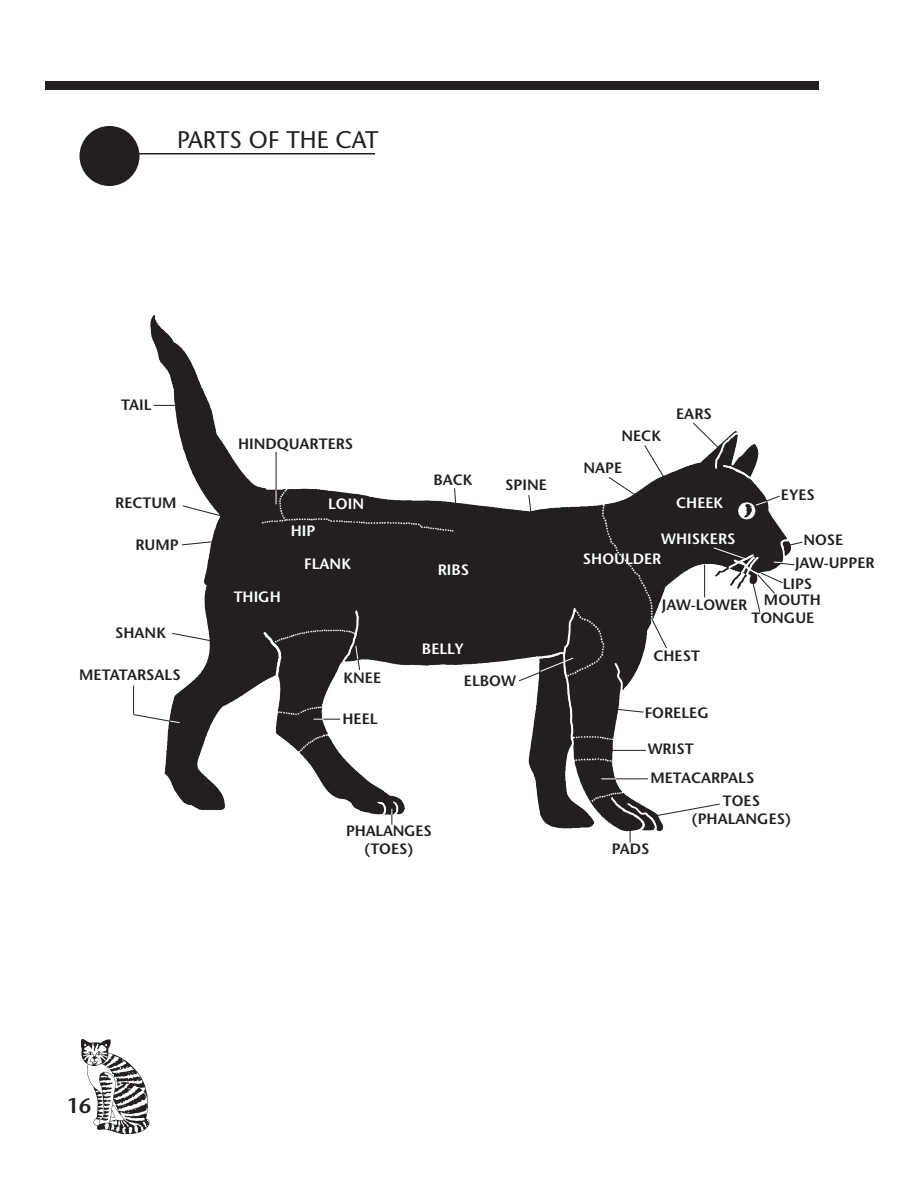
<style>
.page{position:relative;width:918px;height:1188px;background:#fff}
.page>*{position:absolute;margin:0;border:0;box-sizing:border-box;transform-origin:0 0}
.Headline{font:500 24px "Stone Sans Std";color:#231f20}
.t1{font:600 21px "Stone Sans Std";color:#231f20}
.Headline-2{font:600 15px "Stone Sans Std";color:#231f20}
.Headline-3{font:600 15px "Stone Sans Std";color:#fff}
</style>
<div class="page">
<div style="left:45px;top:81px;width:774px;height:9px;background:#231f20"></div>
<img style="left:81px;top:1040px;width:68px;height:94px">
<div style="left:80px;top:126px;width:60px;height:60px;background:#231f20;border-radius:50%"></div>
<hr style="left:126px;top:153px;width:249px;height:1px;background:#231f20">
<img style="left:150px;top:315px;width:641px;height:516px">
<hr style="left:153px;top:405px;width:33px;height:1px;background:#231f20">
<svg style="left:182px;top:505px;width:42px;height:12px"></svg>
<svg style="left:181px;top:540px;width:38px;height:6px"></svg>
<svg style="left:171px;top:632px;width:46px;height:11px"></svg>
<svg style="left:133px;top:686px;width:47px;height:37px"></svg>
<svg style="left:314px;top:719px;width:26px;height:1px"></svg>
<svg style="left:392px;top:809px;width:1px;height:16px"></svg>
<svg style="left:630px;top:829px;width:1px;height:14px"></svg>
<svg style="left:656px;top:803px;width:65px;height:14px"></svg>
<hr style="left:613px;top:778px;width:35px;height:1px;background:#231f20">
<svg style="left:601px;top:778px;width:15px;height:1px"></svg>
<hr style="left:610px;top:750px;width:36px;height:1px;background:#231f20">
<svg style="left:614px;top:708px;width:30px;height:5px"></svg>
<svg style="left:518px;top:657px;width:56px;height:25px"></svg>
<svg style="left:651px;top:618px;width:17px;height:31px"></svg>
<hr style="left:704px;top:565px;width:1px;height:32px;background:#231f20">
<svg style="left:752px;top:572px;width:32px;height:41px"></svg>
<svg style="left:713px;top:547px;width:32px;height:12px"></svg>
<svg style="left:774px;top:562px;width:21px;height:4px"></svg>
<svg style="left:788px;top:541px;width:15px;height:5px"></svg>
<svg style="left:755px;top:495px;width:26px;height:11px"></svg>
<svg style="left:692px;top:422px;width:27px;height:26px"></svg>
<svg style="left:644px;top:444px;width:21px;height:34px"></svg>
<svg style="left:608px;top:476px;width:28px;height:20px"></svg>
<svg style="left:528px;top:494px;width:4px;height:21px"></svg>
<svg style="left:454px;top:487px;width:3px;height:23px"></svg>
<hr style="left:276px;top:452px;width:1px;height:42px;background:#231f20">
<svg style="left:276px;top:490px;width:1px;height:14px"></svg>
<svg style="left:355px;top:645px;width:5px;height:26px"></svg>
<p class="Headline" style="left:177px;top:126px;width:203px">PARTS OF THE CAT</p>
<p class="Headline-2" style="left:121px;top:396px;width:32px">TAIL</p>
<p class="Headline-2" style="left:115px;top:494px;width:63px">RECTUM</p>
<p class="Headline-2" style="left:135px;top:535px;width:45px">RUMP</p>
<p class="Headline-2" style="left:115px;top:624px;width:52px">SHANK</p>
<p class="Headline-2" style="left:79px;top:666px;width:103px">METATARSALS</p>
<p class="Headline-2" style="left:238px;top:435px;width:117px">HINDQUARTERS</p>
<p class="Headline-3" style="left:291px;top:522px;width:26px">HIP</p>
<p class="Headline-3" style="left:328px;top:495px;width:37px">LOIN</p>
<p class="Headline-3" style="left:234px;top:588px;width:49px">THIGH</p>
<p class="Headline-3" style="left:304px;top:555px;width:48px">FLANK</p>
<p class="Headline-2" style="left:344px;top:669px;width:39px">KNEE</p>
<p class="Headline-2" style="left:342px;top:709px;width:37px">HEEL</p>
<p class="Headline-2" style="left:434px;top:470px;width:41px">BACK</p>
<p class="Headline-3" style="left:438px;top:561px;width:33px">RIBS</p>
<p class="Headline-3" style="left:422px;top:640px;width:43px">BELLY</p>
<p class="Headline-2" style="left:505px;top:475px;width:43px">SPINE</p>
<p class="Headline-2" style="left:464px;top:672px;width:54px">ELBOW</p>
<p class="Headline-2" style="left:346px;top:822px;width:87px">PHALANGES</p>
<p class="Headline-2" style="left:364px;top:840px;width:51px">(TOES)</p>
<p class="Headline-2" style="left:621px;top:427px;width:41px">NECK</p>
<p class="Headline-2" style="left:584px;top:458px;width:40px">NAPE</p>
<p class="Headline-2" style="left:676px;top:404px;width:37px">EARS</p>
<p class="Headline-2" style="left:781px;top:485px;width:36px">EYES</p>
<p class="Headline-2" style="left:803px;top:530px;width:42px">NOSE</p>
<p class="Headline-2" style="left:795px;top:554px;width:81px">JAW-UPPER</p>
<p class="Headline-2" style="left:783px;top:574px;width:31px">LIPS</p>
<p class="Headline-2" style="left:764px;top:591px;width:59px">MOUTH</p>
<p class="Headline-3" style="left:676px;top:493px;width:49px">CHEEK</p>
<p class="Headline-3" style="left:661px;top:529px;width:76px">WHISKERS</p>
<p class="Headline-3" style="left:583px;top:550px;width:80px">SHOULDER</p>
<p class="Headline-2" style="left:662px;top:595px;width:87px">JAW-LOWER</p>
<p class="Headline-2" style="left:653px;top:647px;width:48px">CHEST</p>
<p class="Headline-2" style="left:752px;top:609px;width:64px">TONGUE</p>
<p class="Headline-2" style="left:645px;top:703px;width:66px">FORELEG</p>
<p class="Headline-2" style="left:648px;top:740px;width:47px">WRIST</p>
<p class="Headline-2" style="left:650px;top:769px;width:106px">METACARPALS</p>
<p class="Headline-2" style="left:723px;top:792px;width:39px">TOES</p>
<p class="Headline-2" style="left:692px;top:810px;width:101px">(PHALANGES)</p>
<p class="Headline-2" style="left:612px;top:840px;width:39px">PADS</p>
<h2 class="t1" style="left:67px;top:1093px;width:26px">16</h2>
</div>
